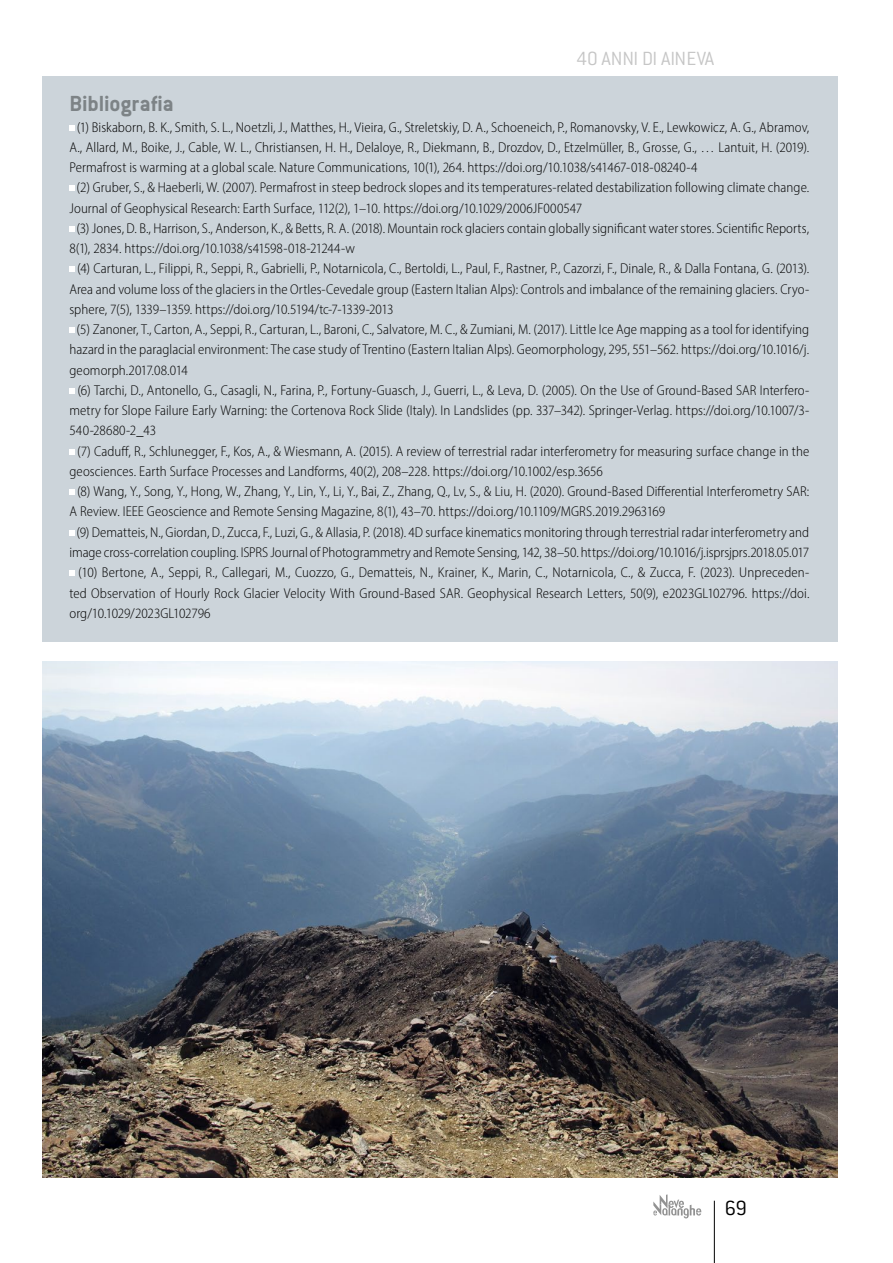
<style>
.page{position:relative;width:893px;height:1263px;background:#fff}
.page>*{position:absolute;margin:0;border:0;box-sizing:border-box;transform-origin:0 0}
.t1{font:700 24px "Conduit ITC";letter-spacing:-.005em;color:#7d8386}
.t2{font:300 22.5px "Conduit ITC";color:#000}
.t3{font:300 21px "Conduit ITC";letter-spacing:-.005em;color:#c6c6c6}
.t4{font:300 semi-condensed 14.25px "Myriad Pro";letter-spacing:.005em;color:#000}
.t5{font:300 semi-condensed 14.25px "Myriad Pro";letter-spacing:-.015em;color:#000}
</style>
<div class="page">
<hr style="left:714px;top:1201px;width:1px;height:62px;background:#000">
<svg style="left:653px;top:1194px;width:48px;height:24px"></svg>
<div style="left:42px;top:77px;width:796px;height:565px;background:#ccd4da"></div>
<svg style="left:69px;top:125px;width:6px;height:5px"></svg>
<svg style="left:69px;top:186px;width:6px;height:5px"></svg>
<svg style="left:69px;top:226px;width:6px;height:5px"></svg>
<svg style="left:69px;top:267px;width:6px;height:5px"></svg>
<svg style="left:69px;top:327px;width:6px;height:6px"></svg>
<svg style="left:69px;top:388px;width:6px;height:5px"></svg>
<svg style="left:69px;top:449px;width:6px;height:5px"></svg>
<svg style="left:69px;top:489px;width:6px;height:6px"></svg>
<svg style="left:69px;top:530px;width:6px;height:5px"></svg>
<svg style="left:69px;top:570px;width:6px;height:6px"></svg>
<img style="left:42px;top:661px;width:796px;height:517px">
<h3 class="t3" style="left:576px;top:47px;width:139px">40 ANNI DI AINEVA</h3>
<h1 class="t1" style="left:69px;top:90px;width:106px">Bibliografia</h1>
<p class="t4" style="left:77px;top:118px;width:734px">(1) Biskaborn, B. K., Smith, S. L., Noetzli, J., Matthes, H., Vieira, G., Streletskiy, D. A., Schoeneich, P., Romanovsky, V. E., Lewkowicz, A. G., Abramov,</p>
<p class="t4" style="left:69px;top:139px;width:741px">A., Allard, M., Boike, J., Cable, W. L., Christiansen, H. H., Delaloye, R., Diekmann, B., Drozdov, D., Etzelmüller, B., Grosse, G., … Lantuit, H. (2019).</p>
<p class="t4" style="left:69px;top:159px;width:630px">Permafrost is warming at a global scale. Nature Communications, 10(1), 264. https://doi.org/10.1038/s41467-018-08240-4</p>
<p class="t4" style="left:77px;top:179px;width:734px">(2) Gruber, S., &amp; Haeberli, W. (2007). Permafrost in steep bedrock slopes and its temperatures-related destabilization following climate change.</p>
<p class="t4" style="left:69px;top:199px;width:514px">Journal of Geophysical Research: Earth Surface, 112(2), 1–10. https://doi.org/10.1029/2006JF000547</p>
<p class="t4" style="left:76px;top:220px;width:734px">(3) Jones, D. B., Harrison, S., Anderson, K., &amp; Betts, R. A. (2018). Mountain rock glaciers contain globally significant water stores. Scientific Reports,</p>
<p class="t4" style="left:69px;top:240px;width:287px">8(1), 2834. https://doi.org/10.1038/s41598-018-21244-w</p>
<p class="t4" style="left:77px;top:260px;width:734px">(4) Carturan, L., Filippi, R., Seppi, R., Gabrielli, P., Notarnicola, C., Bertoldi, L., Paul, F., Rastner, P., Cazorzi, F., Dinale, R., &amp; Dalla Fontana, G. (2013).</p>
<p class="t4" style="left:69px;top:280px;width:741px">Area and volume loss of the glaciers in the Ortles-Cevedale group (Eastern Italian Alps): Controls and imbalance of the remaining glaciers. Cryo-</p>
<p class="t4" style="left:69px;top:301px;width:326px">sphere, 7(5), 1339–1359. https://doi.org/10.5194/tc-7-1339-2013</p>
<p class="t4" style="left:77px;top:321px;width:734px">(5) Zanoner, T., Carton, A., Seppi, R., Carturan, L., Baroni, C., Salvatore, M. C., &amp; Zumiani, M. (2017). Little Ice Age mapping as a tool for identifying</p>
<p class="t4" style="left:69px;top:341px;width:741px">hazard in the paraglacial environment: The case study of Trentino (Eastern Italian Alps). Geomorphology, 295, 551–562. https://doi.org/10.1016/j.</p>
<p class="t4" style="left:69px;top:361px;width:120px">geomorph.2017.08.014</p>
<p class="t4" style="left:77px;top:382px;width:733px">(6) Tarchi, D., Antonello, G., Casagli, N., Farina, P., Fortuny-Guasch, J., Guerri, L., &amp; Leva, D. (2005). On the Use of Ground-Based SAR Interfero-</p>
<p class="t4" style="left:69px;top:402px;width:741px">metry for Slope Failure Early Warning: the Cortenova Rock Slide (Italy). In Landslides (pp. 337–342). Springer-Verlag. https://doi.org/10.1007/3-</p>
<p class="t4" style="left:69px;top:422px;width:88px">540-28680-2_43</p>
<p class="t4" style="left:77px;top:442px;width:734px">(7) Caduff, R., Schlunegger, F., Kos, A., &amp; Wiesmann, A. (2015). A review of terrestrial radar interferometry for measuring surface change in the</p>
<p class="t4" style="left:69px;top:463px;width:535px">geosciences. Earth Surface Processes and Landforms, 40(2), 208–228. https://doi.org/10.1002/esp.3656</p>
<p class="t4" style="left:77px;top:483px;width:734px">(8) Wang, Y., Song, Y., Hong, W., Zhang, Y., Lin, Y., Li, Y., Bai, Z., Zhang, Q., Lv, S., &amp; Liu, H. (2020). Ground-Based Differential Interferometry SAR:</p>
<p class="t4" style="left:69px;top:503px;width:597px">A Review. IEEE Geoscience and Remote Sensing Magazine, 8(1), 43–70. https://doi.org/10.1109/MGRS.2019.2963169</p>
<p class="t4" style="left:76px;top:523px;width:734px">(9) Dematteis, N., Giordan, D., Zucca, F., Luzi, G., &amp; Allasia, P. (2018). 4D surface kinematics monitoring through terrestrial radar interferometry and</p>
<p class="t4" style="left:69px;top:544px;width:741px">image cross-correlation coupling. ISPRS Journal of Photogrammetry and Remote Sensing, 142, 38–50. https://doi.org/10.1016/j.isprsjprs.2018.05.017</p>
<p class="t4" style="left:78px;top:564px;width:733px">(10) Bertone, A., Seppi, R., Callegari, M., Cuozzo, G., Dematteis, N., Krainer, K., Marin, C., Notarnicola, C., &amp; Zucca, F. (2023). Unpreceden-</p>
<p class="t4" style="left:69px;top:584px;width:742px">ted Observation of Hourly Rock Glacier Velocity With Ground‐Based SAR. Geophysical Research Letters, 50(9), e2023GL102796. https://doi.</p>
<p class="t5" style="left:69px;top:604px;width:143px">org/10.1029/2023GL102796</p>
<h2 class="t2" style="left:725px;top:1195px;width:24px">69</h2>
</div>
